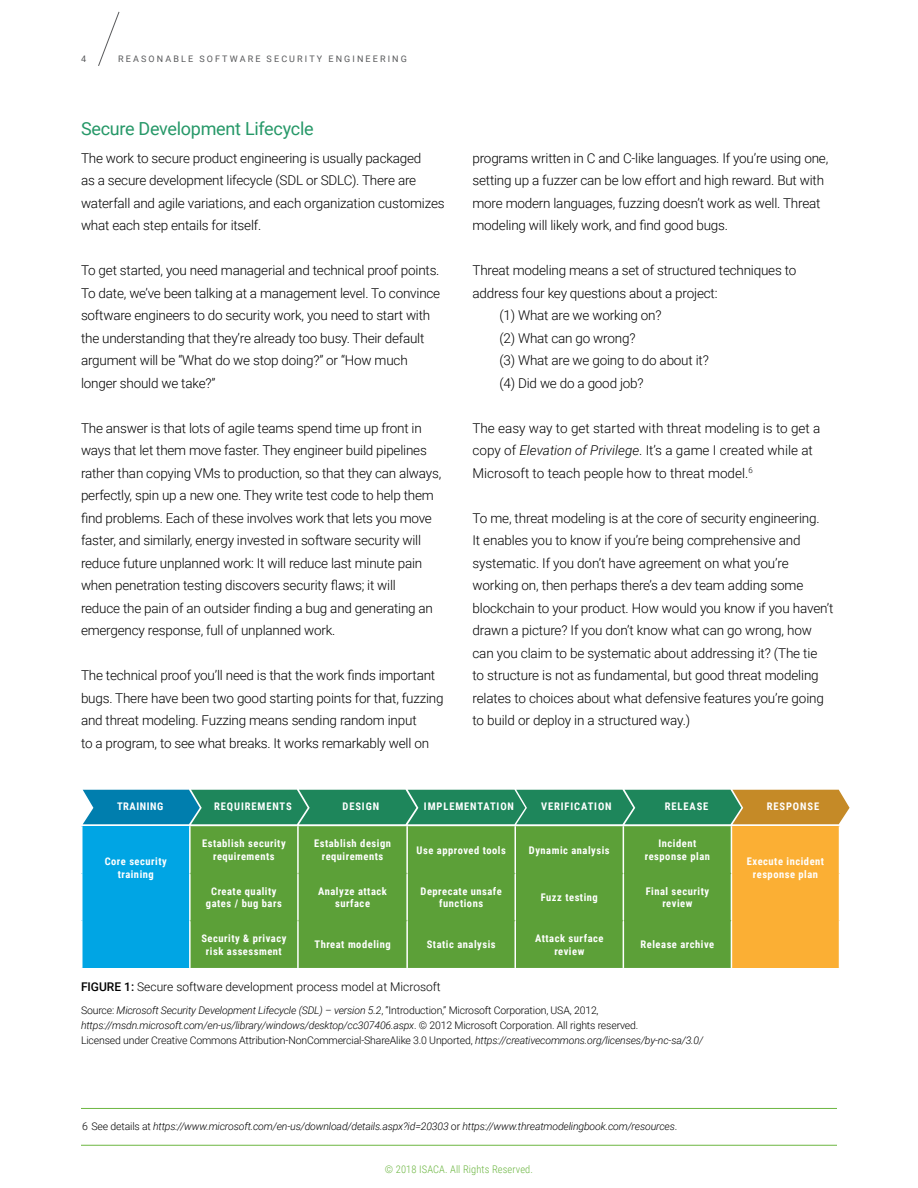
<style>
.page{position:relative;width:918px;height:1188px;background:#fff}
.page>*{position:absolute;margin:0;border:0;box-sizing:border-box;transform-origin:0 0}
.t1{font:18px "Roboto";letter-spacing:-.015em;color:#269868}
.t2{font:300 13.5px/22.5px "Roboto";letter-spacing:-.015em;color:#000}
.t3{font:300 12px "Roboto";color:#000}
.t4{font:700 10.5px/12.6px "Roboto Condensed";letter-spacing:.05em;color:#fff;text-align:center}
.t5{font:300 10.5px/15px "Roboto";letter-spacing:-.015em;color:#000}
.t6{font:italic 300 10.5px "Roboto";letter-spacing:-.015em;color:#000}
.t7{font:700 10.5px "Roboto Condensed";letter-spacing:.085em;color:#fff}
.t8{font:300 10.5px "Roboto Condensed";letter-spacing:.01em;color:#6cb641}
.t9{font:9px "Roboto";letter-spacing:.235em;color:#58595b}
.s1{font-style:italic}
.s2{font-weight:500}
.s3{font-style:normal}
</style>
<div class="page">
<svg style="left:98px;top:11px;width:22px;height:55px"></svg>
<hr style="left:81px;top:1145px;width:756px;height:1px;background:#6cb641">
<hr style="left:81px;top:1108px;width:756px;height:1px;background:#6cb641">
<div style="left:82px;top:826px;width:108px;height:142px;background:#00a5e4"></div>
<div style="left:191px;top:826px;width:540px;height:142px;background:#5ca038"></div>
<div style="left:731px;top:826px;width:109px;height:142px;background:#fbaf34"></div>
<hr style="left:189px;top:826px;width:2px;height:47px;background:#fff">
<hr style="left:297px;top:826px;width:2px;height:47px;background:#fff">
<hr style="left:406px;top:826px;width:2px;height:47px;background:#fff">
<hr style="left:515px;top:826px;width:1px;height:47px;background:#fff">
<hr style="left:623px;top:826px;width:1px;height:47px;background:#fff">
<hr style="left:731px;top:826px;width:1px;height:47px;background:#fff">
<hr style="left:839px;top:826px;width:1px;height:47px;background:#fff">
<hr style="left:189px;top:873px;width:2px;height:48px;background:#fff">
<hr style="left:297px;top:873px;width:2px;height:48px;background:#fff">
<hr style="left:406px;top:873px;width:2px;height:48px;background:#fff">
<hr style="left:515px;top:873px;width:1px;height:48px;background:#fff">
<hr style="left:623px;top:873px;width:1px;height:48px;background:#fff">
<hr style="left:731px;top:873px;width:1px;height:48px;background:#fff">
<hr style="left:839px;top:873px;width:1px;height:48px;background:#fff">
<hr style="left:189px;top:921px;width:2px;height:47px;background:#fff">
<hr style="left:297px;top:921px;width:2px;height:47px;background:#fff">
<hr style="left:406px;top:921px;width:2px;height:47px;background:#fff">
<hr style="left:515px;top:921px;width:1px;height:47px;background:#fff">
<hr style="left:623px;top:921px;width:1px;height:47px;background:#fff">
<hr style="left:731px;top:921px;width:1px;height:47px;background:#fff">
<hr style="left:839px;top:921px;width:1px;height:47px;background:#fff">
<hr style="left:191px;top:873px;width:106px;height:1px;background:#5ca038">
<hr style="left:191px;top:920px;width:106px;height:1px;background:#5ca038">
<hr style="left:299px;top:873px;width:107px;height:1px;background:#5ca038">
<hr style="left:299px;top:920px;width:107px;height:1px;background:#5ca038">
<hr style="left:408px;top:920px;width:107px;height:1px;background:#5ca038">
<hr style="left:408px;top:873px;width:107px;height:1px;background:#5ca038">
<hr style="left:516px;top:920px;width:107px;height:1px;background:#5ca038">
<hr style="left:516px;top:873px;width:107px;height:1px;background:#5ca038">
<hr style="left:624px;top:920px;width:107px;height:1px;background:#5ca038">
<hr style="left:624px;top:873px;width:107px;height:1px;background:#5ca038">
<svg style="left:83px;top:790px;width:767px;height:34px;background:#378964"></svg>
<p class="t9" style="left:81px;top:53px;width:7px">4</p>
<p class="t9" style="left:118px;top:53px;width:290px">REASONABLE SOFTWARE SECURITY ENGINEERING</p>
<h1 class="t1" style="left:81px;top:116px;width:234px">Secure Development Lifecycle</h1>
<p class="t2" style="left:81px;top:146px;width:365px">The work to secure product engineering is usually packaged<br>as a secure development lifecycle (SDL or SDLC). There are waterfall and agile variations, and each organization customizes what each step entails for itself.</p>
<p class="t2" style="left:81px;top:259px;width:361px">To get started, you need managerial and technical proof points.<br>To date, we’ve been talking at a management level. To convince software engineers to do security work, you need to start with the understanding that they’re already too busy. Their default argument will be “What do we stop doing?” or “How much longer should we take?”</p>
<p class="t2" style="left:81px;top:416px;width:362px">The answer is that lots of agile teams spend time up front in ways that let them move faster. They engineer build pipelines rather than copying VMs to production, so that they can always, perfectly, spin up a new one. They write test code to help them find problems. Each of these involves work that lets you move faster, and similarly, energy invested in software security will reduce future unplanned work: It will reduce last minute pain when penetration testing discovers security flaws; it will<br>reduce the pain of an outsider finding a bug and generating an emergency response, full of unplanned work.</p>
<p class="t2" style="left:81px;top:664px;width:364px">The technical proof you’ll need is that the work finds important bugs. There have been two good starting points for that, fuzzing and threat modeling. Fuzzing means sending random input<br>to a program, to see what breaks. It works remarkably well on</p>
<p class="t2" style="left:472px;top:146px;width:357px">programs written in C and C-like languages. If you’re using one, setting up a fuzzer can be low effort and high reward. But with more modern languages, fuzzing doesn’t work as well. Threat modeling will likely work, and find good bugs.</p>
<p class="t2" style="left:472px;top:259px;width:325px">Threat modeling means a set of structured techniques to</p>
<p class="t2" style="left:473px;top:281px;width:247px">address four key questions about a project:</p>
<p class="t2" style="left:500px;top:304px;width:164px">(1) What are we working on?</p>
<p class="t2" style="left:500px;top:326px;width:137px">(2) What can go wrong?</p>
<p class="t2" style="left:500px;top:349px;width:211px">(3) What are we going to do about it?</p>
<p class="t2" style="left:500px;top:371px;width:146px">(4) Did we do a good job?</p>
<p class="t2" style="left:473px;top:416px;width:349px">The easy way to get started with threat modeling is to get a copy of <span class="s1">Elevation of Privilege</span>. It’s a game I created while at<br>Microsoft to teach people how to threat model.<sup>6</sup></p>
<p class="t2" style="left:472px;top:506px;width:363px">To me, threat modeling is at the core of security engineering.<br>It enables you to know if you’re being comprehensive and systematic. If you don’t have agreement on what you’re working on, then perhaps there’s a dev team adding some blockchain to your product. How would you know if you haven’t drawn a picture? If you don’t know what can go wrong, how can you claim to be systematic about addressing it? (The tie<br>to structure is not as fundamental, but good threat modeling relates to choices about what defensive features you’re going to build or deploy in a structured way.)</p>
<p class="t4" style="left:117px;top:800px;width:48px">TRAINING</p>
<p class="t7" style="left:214px;top:799px;width:79px">REQUIREMENTS</p>
<p class="t4" style="left:343px;top:800px;width:38px">DESIGN</p>
<p class="t7" style="left:424px;top:799px;width:92px">IMPLEMENTATION</p>
<p class="t7" style="left:541px;top:799px;width:72px">VERIFICATION</p>
<p class="t7" style="left:665px;top:799px;width:45px">RELEASE</p>
<p class="t7" style="left:767px;top:799px;width:54px">RESPONSE</p>
<p class="t4" style="left:105px;top:855px;width:64px">Core security training</p>
<p class="t4" style="left:202px;top:837px;width:85px">Establish security requirements</p>
<p class="t4" style="left:314px;top:837px;width:78px">Establish design requirements</p>
<p class="t4" style="left:417px;top:843px;width:91px">Use approved tools</p>
<p class="t4" style="left:529px;top:843px;width:82px">Dynamic analysis</p>
<p class="t4" style="left:645px;top:837px;width:67px">Incident response plan</p>
<p class="t4" style="left:206px;top:884px;width:77px">Create quality gates / bug bars</p>
<p class="t4" style="left:318px;top:884px;width:70px">Analyze attack surface</p>
<p class="t4" style="left:421px;top:884px;width:83px">Deprecate unsafe functions</p>
<p class="t4" style="left:541px;top:891px;width:59px">Fuzz testing</p>
<p class="t4" style="left:646px;top:884px;width:65px">Final security review</p>
<p class="t4" style="left:201px;top:932px;width:86px">Security &amp; privacy risk assessment</p>
<p class="t4" style="left:314px;top:938px;width:78px">Threat modeling</p>
<p class="t4" style="left:427px;top:938px;width:70px">Static analysis</p>
<p class="t4" style="left:535px;top:932px;width:70px">Attack surface review</p>
<p class="t4" style="left:641px;top:938px;width:75px">Release archive</p>
<p class="t3" style="left:81px;top:978px;width:361px"><span class="s2">FIGURE 1:</span> Secure software development process model at Microsoft</p>
<p class="t5" style="left:81px;top:1002px;width:624px">Source: <span class="s1">Microsoft Security Development Lifecycle (SDL) – version 5.2</span>, “Introduction,” Microsoft Corporation, USA, 2012, <span class="s1">https://msdn.microsoft.com/en-us/library/windows/desktop/cc307406.aspx</span>. © 2012 Microsoft Corporation. All rights reserved.<br>Licensed under Creative Commons Attribution-NonCommercial-ShareAlike 3.0 Unported, <span class="s1">https://creativecommons.org/licenses/by-nc-sa/3.0/</span></p>
<p class="t6" style="left:82px;top:1118px;width:597px"><span class="s3">6 See details at</span> https://www.microsoft.com/en-us/download/details.aspx?id=20303 <span class="s3">or</span> https://www.threatmodelingbook.com/resources<span class="s3">.</span></p>
<p class="t8" style="left:385px;top:1162px;width:150px">© 2018 ISACA. All Rights Reserved.</p>
<p class="t4" style="left:747px;top:855px;width:79px">Execute incident response plan</p>
</div>
